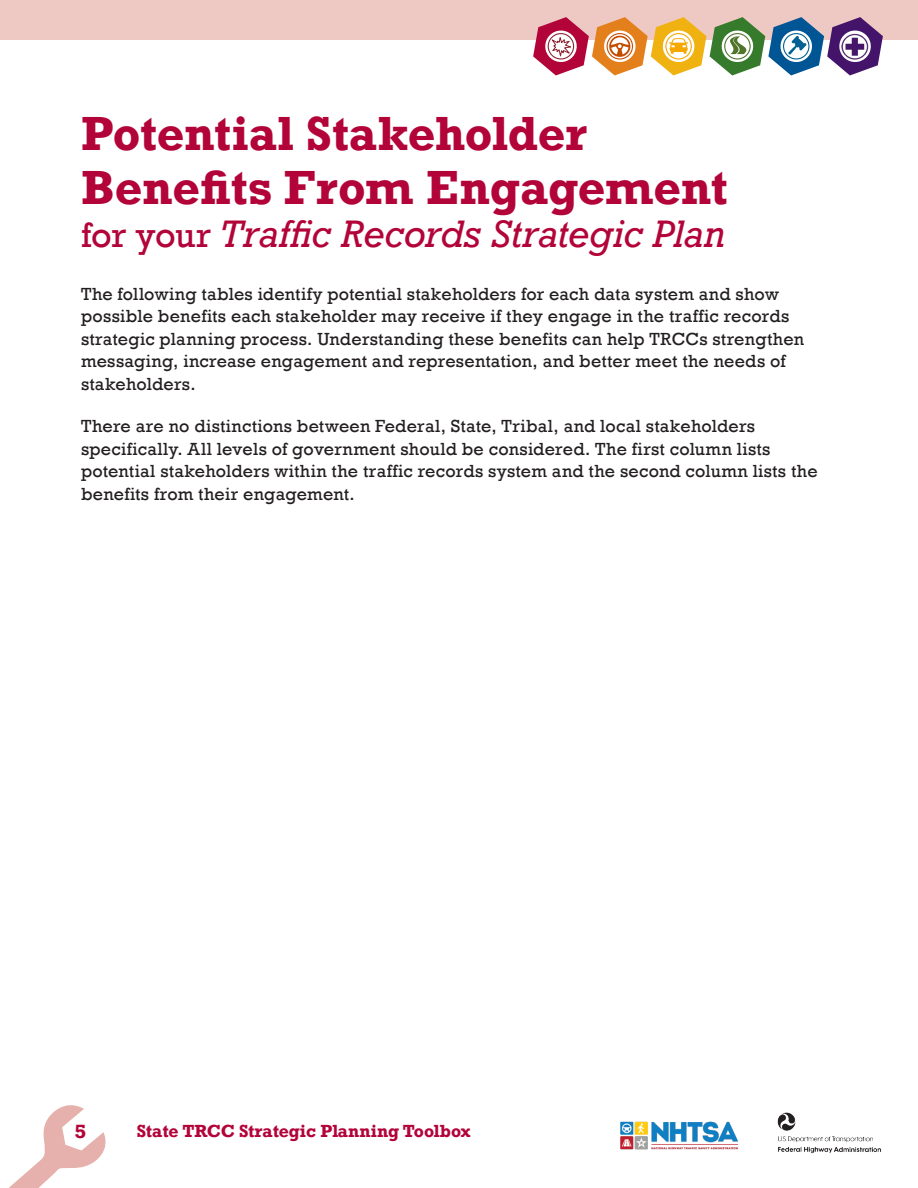
<style>
.page{position:relative;width:918px;height:1188px;background:#fff}
.page>*{position:absolute;margin:0;border:0;box-sizing:border-box;transform-origin:0 0}
.Chapter_Title{font:700 45px/54px "Rockwell";letter-spacing:-.005em;color:#b30439}
.Chapter_Title-2{font:italic 36px "Rockwell";letter-spacing:-.005em;color:#b30439}
.Heading_1{font:18px/22.5px "Rockwell";letter-spacing:.01em;color:#231f20}
.t1{font:700 18px "Rockwell";color:#b30439}
.t2{font:700 16.5px "Rockwell";color:#b30439}
.s1{font-style:normal}
</style>
<div class="page">
<div style="left:0;top:0;width:918px;height:40px;background:#eec9c3"></div>
<svg style="left:9px;top:1105px;width:97px;height:83px"></svg>
<img style="left:777px;top:1112px;width:104px;height:42px">
<img style="left:620px;top:1121px;width:119px;height:29px">
<svg style="left:533px;top:17px;width:350px;height:58px"></svg>
<p class="Chapter_Title" style="left:81px;top:106px;width:649px">Potential Stakeholder<br>Benefits From Engagement</p>
<p class="Chapter_Title-2" style="left:81px;top:211px;width:646px"><span class="s1">for your</span> Traffic Records Strategic Plan</p>
<p class="Heading_1" style="left:81px;top:283px;width:725px">The following tables identify potential stakeholders for each data system and show possible benefits each stakeholder may receive if they engage in the traffic records strategic planning process. Understanding these benefits can help TRCCs strengthen messaging, increase engagement and representation, and better meet the needs of stakeholders.</p>
<p class="Heading_1" style="left:81px;top:415px;width:738px">There are no distinctions between Federal, State, Tribal, and local stakeholders specifically. All levels of government should be considered. The first column lists potential stakeholders within the traffic records system and the second column lists the benefits from their engagement.</p>
<p class="t1" style="left:75px;top:1120px;width:13px">5</p>
<p class="t2" style="left:137px;top:1121px;width:335px">State TRCC Strategic Planning Toolbox</p>
</div>
